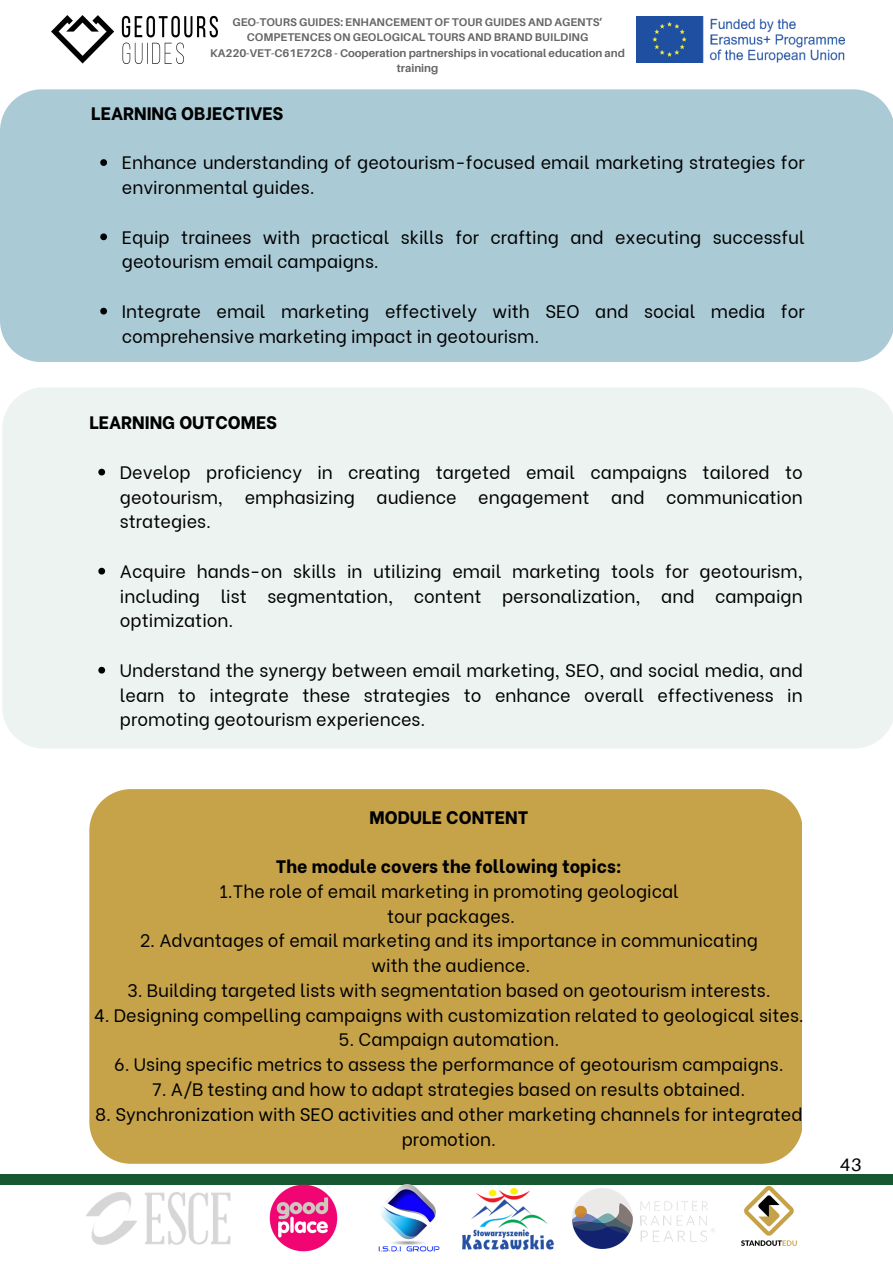
<style>
.page{position:relative;width:893px;height:1264px;background:#fff}
.page>*{position:absolute;margin:0;border:0;box-sizing:border-box;transform-origin:0 0}
.t1{font:18px/24.8px "Be Vietnam";color:#000;text-align:justify}
.t2{font:800 18px "Be Vietnam";color:#000}
.t3{font:18px "Aileron";color:#000}
.t4{font:700 11.25px/15.3px "Aileron";color:#666;text-align:center}
</style>
<div class="page">
<div style="left:0;top:1174px;width:892px;height:10px;background:#165830"></div>
<img style="left:51px;top:15px;width:166px;height:49px">
<img style="left:636px;top:16px;width:208px;height:47px">
<img style="left:86px;top:1192px;width:145px;height:52px">
<img style="left:265px;top:1184px;width:76px;height:68px">
<img style="left:374px;top:1184px;width:68px;height:68px">
<img style="left:462px;top:1188px;width:91px;height:60px">
<img style="left:572px;top:1188px;width:142px;height:60px">
<img style="left:721px;top:1184px;width:94px;height:62px">
<div style="left:0;top:89px;width:892px;height:273px;background:#aacad5"></div>
<div style="left:2px;top:387px;width:890px;height:361px;background:#ecf3f0"></div>
<svg style="left:98px;top:469px;width:7px;height:6px"></svg>
<svg style="left:98px;top:568px;width:7px;height:6px"></svg>
<svg style="left:98px;top:667px;width:7px;height:6px"></svg>
<div style="left:89px;top:789px;width:713px;height:374px;background:#c6a349"></div>
<svg style="left:100px;top:159px;width:7px;height:7px"></svg>
<svg style="left:100px;top:233px;width:7px;height:7px"></svg>
<svg style="left:100px;top:308px;width:7px;height:6px"></svg>
<p class="t4" style="left:210px;top:14px;width:416px">GEO-TOURS GUIDES: ENHANCEMENT OF TOUR GUIDES AND AGENTS’ COMPETENCES ON GEOLOGICAL TOURS AND BRAND BUILDING KA220-VET-C61E72C8 - Cooperation partnerships in vocational education and training</p>
<p class="t2" style="left:91px;top:98px;width:194px">LEARNING OBJECTIVES</p>
<p class="t1" style="left:122px;top:148px;width:684px">Enhance understanding of geotourism-focused email marketing strategies for environmental guides.</p>
<p class="t1" style="left:122px;top:223px;width:684px">Equip trainees with practical skills for crafting and executing successful geotourism email campaigns.</p>
<p class="t1" style="left:122px;top:297px;width:684px">Integrate email marketing effectively with SEO and social media for comprehensive marketing impact in geotourism.</p>
<p class="t2" style="left:89px;top:408px;width:189px">LEARNING OUTCOMES</p>
<p class="t1" style="left:120px;top:458px;width:684px">Develop proficiency in creating targeted email campaigns tailored to geotourism, emphasizing audience engagement and communication strategies.</p>
<p class="t1" style="left:120px;top:557px;width:684px">Acquire hands-on skills in utilizing email marketing tools for geotourism, including list segmentation, content personalization, and campaign optimization.</p>
<p class="t1" style="left:120px;top:656px;width:684px">Understand the synergy between email marketing, SEO, and social media, and learn to integrate these strategies to enhance overall effectiveness in promoting geotourism experiences.</p>
<p class="t2" style="left:369px;top:802px;width:160px">MODULE CONTENT</p>
<p class="t2" style="left:276px;top:851px;width:348px">The module covers the following topics:</p>
<p class="t1" style="left:219px;top:877px;width:461px;text-align:center">1.The role of email marketing in promoting geological tour packages.</p>
<p class="t1" style="left:140px;top:926px;width:619px;text-align:center">2. Advantages of email marketing and its importance in communicating with the audience.</p>
<p class="t1" style="left:127px;top:976px;width:644px">3. Building targeted lists with segmentation based on geotourism interests.</p>
<p class="t1" style="left:94px;top:1000px;width:711px">4. Designing compelling campaigns with customization related to geological sites.</p>
<p class="t1" style="left:338px;top:1025px;width:222px">5. Campaign automation.</p>
<p class="t1" style="left:114px;top:1050px;width:671px">6. Using specific metrics to assess the performance of geotourism campaigns.</p>
<p class="t1" style="left:152px;top:1075px;width:594px">7. A/B testing and how to adapt strategies based on results obtained.</p>
<p class="t1" style="left:95px;top:1099px;width:708px;text-align:center">8. Synchronization with SEO activities and other marketing channels for integrated promotion.</p>
<p class="t3" style="left:839px;top:1153px;width:23px">43</p>
</div>
